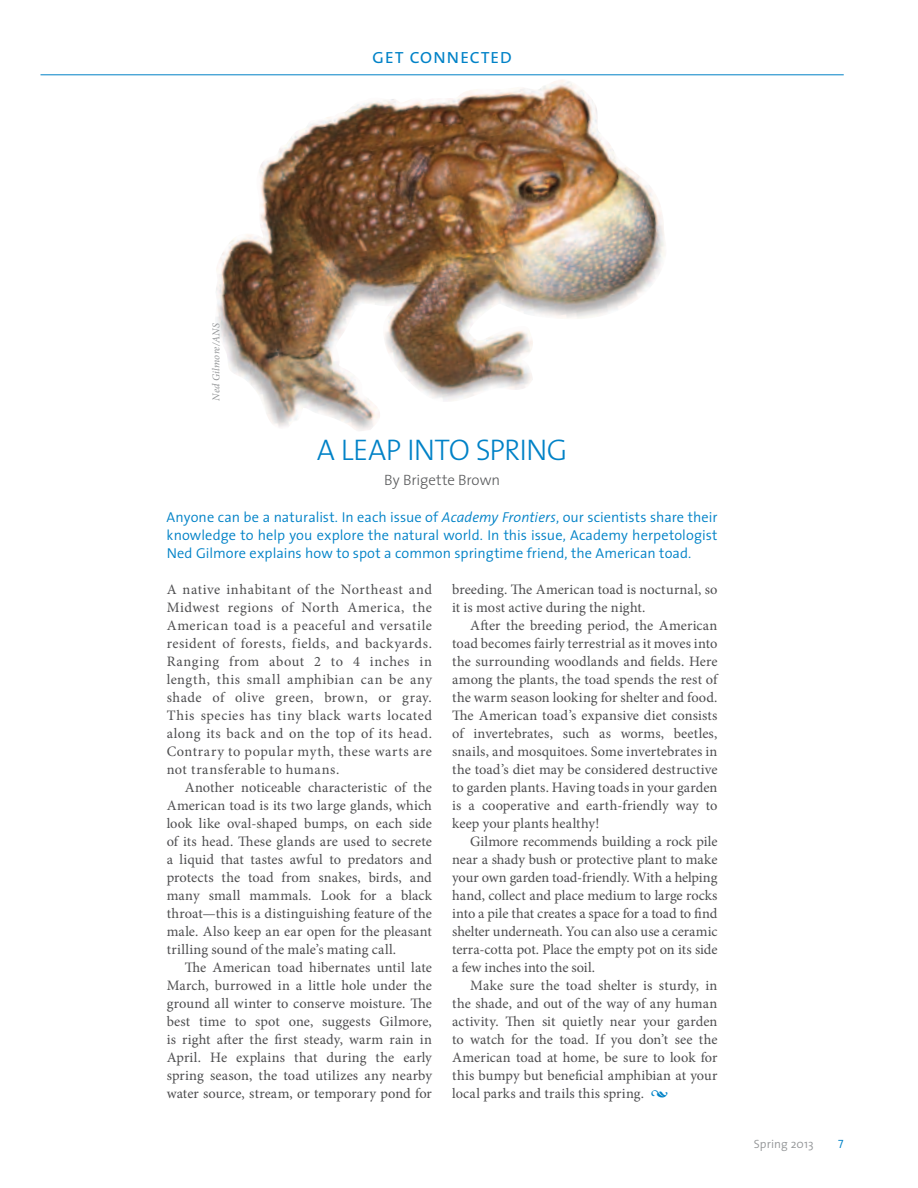
<style>
.page{position:relative;width:918px;height:1188px;background:#fff}
.page>*{position:absolute;margin:0;border:0;box-sizing:border-box;transform-origin:0 0}
.t1{font:30px "The Sans Light Caps";letter-spacing:-.03em;color:#0082c7}
.t2{font:21px "The Sans Semi Light Caps";letter-spacing:.005em;color:#0082c7}
.t3{font:300 15px "The Sans";letter-spacing:-.01em;color:#58595b}
.t4{font:14.4px/18px "Minion Pro";letter-spacing:.01em;color:#4d4d4f;text-align:justify}
.t5{font:300 14.4px/18px "The Sans";letter-spacing:.005em;color:#0082c7;text-align:justify}
.t6{font:300 12px "The Sans";letter-spacing:.005em;color:#949698}
.t7{font:12px "The Sans Semi Light Caps";color:#0082c7}
.t8{font:italic 10.5px "Minion Pro";letter-spacing:.015em;color:#949698}
.s1{font-style:italic}
.s2{font-style:italic;font-size:16.5px;color:#0082c7}
</style>
<div class="page">
<img style="left:216px;top:80px;width:449px;height:351px">
<hr style="left:40px;top:74px;width:804px;height:1px;background:#0082c7">
<h2 class="t2" style="left:372px;top:39px;width:141px">get connected</h2>
<p class="t8" style="left:209px;top:401px;width:79px;rotate:-90deg">Ned Gilmore/ANS</p>
<h1 class="t1" style="left:317px;top:425px;width:252px">A LEAP INTO SPRING</h1>
<p class="t3" style="left:384px;top:467px;width:117px">By Brigette Brown</p>
<p class="t5" style="left:167px;top:508px;width:552px">Anyone can be a naturalist. I n each issue of <span class="s1">Academy Frontiers</span>, our scientists share their knowledge to help you explore the natural world. I n this issue, Academy herpetologist Ned Gilmore explains how to spot a common springtime friend, the American toad.</p>
<p class="t4" style="left:167px;top:580px;width:267px">A native inhabitant of the Northeast and Midwest regions of North America, the American toad is a peaceful and versatile resident of forests, fields, and backyards.<br>Ranging from about 2 to 4 inches in length, this small amphibian can be any shade of olive green, brown, or gray.<br>This species has tiny black warts located along its back and on the top of its head.<br>Contrary to popular myth, these warts are not transferable to humans.</p>
<p class="t4" style="left:167px;top:778px;width:267px;text-indent:18px">Another noticeable characteristic of the American toad is its two large glands, which look like oval-shaped bumps, on each side of its head. These glands are used to secrete a liquid that tastes awful to predators and protects the toad from snakes, birds, and many small mammals. Look for a black throat—this is a distinguishing feature of the male. Also keep an ear open for the pleasant trilling sound of the male’s mating call.</p>
<p class="t4" style="left:167px;top:958px;width:267px;text-indent:18px">The American toad hibernates until late March, burrowed in a little hole under the ground all winter to conserve moisture. The best time to spot one, suggests Gilmore, is right after the first steady, warm rain in April. He explains that during the early spring season, the toad utilizes any nearby water source, stream, or temporary pond for</p>
<p class="t4" style="left:452px;top:580px;width:267px">breeding. The American toad is nocturnal, so it is most active during the night.</p>
<p class="t4" style="left:452px;top:616px;width:268px;text-indent:18px">After the breeding period, the American toad becomes fairly terrestrial as it moves into the surrounding woodlands and fields. Here among the plants, the toad spends the rest of the warm season looking for shelter and food.<br>The American toad’s expansive diet consists of invertebrates, such as worms, beetles, snails, and mosquitoes. Some invertebrates in the toad’s diet may be considered destructive to garden plants. Having toads in your garden is a cooperative and earth-friendly way to keep your plants healthy!</p>
<p class="t4" style="left:452px;top:832px;width:267px;text-indent:18px">Gilmore recommends building a rock pile near a shady bush or protective plant to make your own garden toad-friendly. With a helping hand, collect and place medium to large rocks into a pile that creates a space for a toad to find shelter underneath. You can also use a ceramic terra-cotta pot. Place the empty pot on its side a few inches into the soil.</p>
<p class="t4" style="left:452px;top:976px;width:267px;text-indent:18px">Make sure the toad shelter is sturdy, in the shade, and out of the way of any human activity. Then sit quietly near your garden to watch for the toad. If you don’t see the American toad at home, be sure to look for this bumpy but beneficial amphibian at your local parks and trails this spring. <span class="s2">•</span></p>
<p class="t6" style="left:754px;top:1134px;width:61px">Spring 2013</p>
<p class="t7" style="left:838px;top:1134px;width:7px">7</p>
</div>
